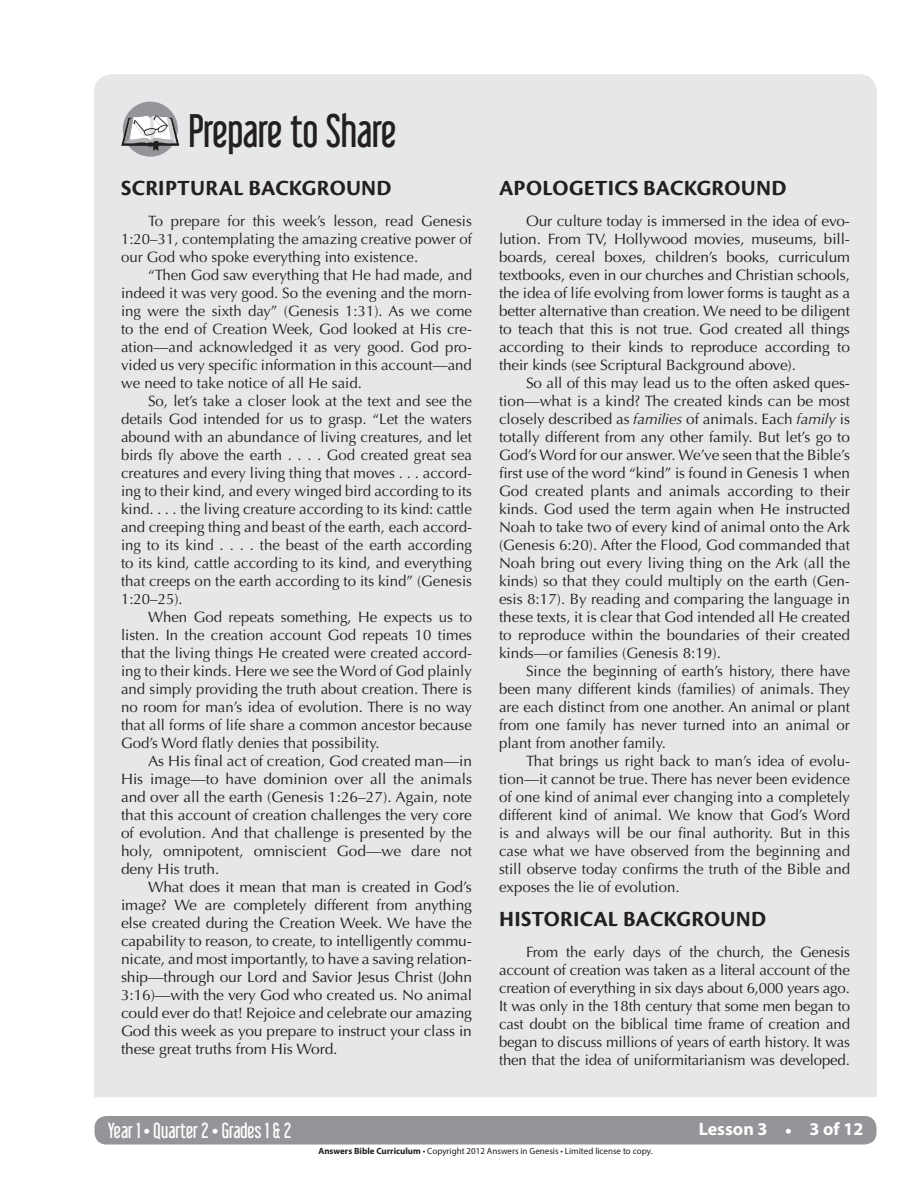
<style>
.page{position:relative;width:918px;height:1188px;background:#fff}
.page>*{position:absolute;margin:0;border:0;box-sizing:border-box;transform-origin:0 0}
.t1{font:42px "Libel Suit";color:#231f20}
.t2{font:700 22.5px "Cronos Pro";letter-spacing:.01em;color:#231f20}
.t3{font:19.5px "Libel Suit";color:#fff}
.t4{font:700 18px "Myriad Pro";color:#fff}
.t5{font:15px/18px "Optima LT Std";color:#231f20;text-align:justify}
.t6{font:15px/18px "Optima LT Std";color:#231f20;text-align:justify;scale:1.04 1}
.t7{font:9px "Myriad Pro";color:#231f20}
.s1{font-style:italic}
.s2{font-family:"Libel Suit";font-weight:400;font-size:19.5px}
.s3{font-weight:700}
</style>
<div class="page">
<div style="left:94px;top:1116px;width:783px;height:28px;background:#939598;border-radius:12px"></div>
<div style="left:94px;top:74px;width:783px;height:1023px;background:#e6e7e9"></div>
<div style="left:123px;top:102px;width:55px;height:55px;background:#939598;border-radius:50%"></div>
<svg style="left:121px;top:115px;width:58px;height:36px"></svg>
<h1 class="t1" style="left:189px;top:106px;width:209px">Prepare to Share</h1>
<h2 class="t2" style="left:121px;top:175px;width:272px">SCRIPTURAL BACKGROUND</h2>
<p class="t5" style="left:121px;top:212px;width:352px;text-indent:27px">To prepare for this week’s lesson, read Genesis 1:20–31, contemplating the amazing creative power of our God who spoke everything into existence.</p>
<p class="t5" style="left:121px;top:266px;width:353px;text-indent:27px">“Then God saw everything that He had made, and indeed it was very good. So the evening and the morn&shy;ing were the sixth day” (Genesis 1:31). As we come to the end of Creation Week, God looked at His cre&shy;ation—and acknowledged it as very good. God pro&shy;vided us very specific information in this account—and we need to take notice of all He said.</p>
<p class="t5" style="left:121px;top:392px;width:353px;text-indent:27px">So, let’s take a closer look at the text and see the details God intended for us to grasp. “Let the waters abound with an abundance of living creatures, and let birds fly above the earth . . . . God created great sea creatures and every living thing that moves . . . accord&shy;ing to their kind, and every winged bird according to its kind. . . . the living creature according to its kind: cattle and creeping thing and beast of the earth, each accord&shy;ing to its kind . . . . the beast of the earth according to its kind, cattle according to its kind, and everything that creeps on the earth according to its kind” (Genesis 1:20–25).</p>
<p class="t5" style="left:121px;top:608px;width:353px;text-indent:27px">When God repeats something, He expects us to listen. In the creation account God repeats 10 times that the living things He created were created accord&shy;ing to their kinds. Here we see the Word of God plainly and simply providing the truth about creation. There is no room for man’s idea of evolution. There is no way that all forms of life share a common ancestor because God’s Word flatly denies that possibility.</p>
<p class="t5" style="left:121px;top:752px;width:353px;text-indent:27px">As His final act of creation, God created man—in His image—to have dominion over all the animals and over all the earth (Genesis 1:26–27). Again, note that this account of creation challenges the very core of evolution. And that challenge is presented by the holy, omnipotent, omniscient God—we dare not deny His truth.</p>
<p class="t6" style="left:121px;top:878px;width:339px;text-indent:27px">What does it mean that man is created in God’s image? We are completely different from anything else created during the Creation Week. We have the capability to reason, to create, to intelligently commu&shy;nicate, and most importantly, to have a saving relation&shy;ship—through our Lord and Savior Jesus Christ (John 3:16)—with the very God who created us. No animal could ever do that! Rejoice and celebrate our amazing God this week as you prepare to instruct your class in these great truths from His Word.</p>
<h2 class="t2" style="left:499px;top:175px;width:289px">APOLOGETICS BACKGROUND</h2>
<p class="t5" style="left:499px;top:212px;width:353px;text-indent:27px">Our culture today is immersed in the idea of evo&shy;lution. From TV, Hollywood movies, museums, bill&shy;boards, cereal boxes, children’s books, curriculum textbooks, even in our churches and Christian schools, the idea of life evolving from lower forms is taught as a better alternative than creation. We need to be diligent to teach that this is not true. God created all things according to their kinds to reproduce according to their kinds (see Scriptural Background above).</p>
<p class="t5" style="left:499px;top:374px;width:353px;text-indent:27px">So all of this may lead us to the often asked ques&shy;tion—what is a kind? The created kinds can be most closely described as <span class="s1">families</span> of animals. Each <span class="s1">family</span> is totally different from any other family. But let’s go to God’s Word for our answer. We’ve seen that the Bible’s first use of the word “kind” is found in Genesis 1 when God created plants and animals according to their kinds. God used the term again when He instructed Noah to take two of every kind of animal onto the Ark (Genesis 6:20). After the Flood, God commanded that Noah bring out every living thing on the Ark (all the kinds) so that they could multiply on the earth (Gen&shy;esis 8:17). By reading and comparing the language in these texts, it is clear that God intended all He created to reproduce within the boundaries of their created kinds—or families (Genesis 8:19).</p>
<p class="t5" style="left:499px;top:662px;width:353px;text-indent:27px">Since the beginning of earth’s history, there have been many different kinds (families) of animals. They are each distinct from one another. An animal or plant from one family has never turned into an animal or plant from another family.</p>
<p class="t5" style="left:499px;top:752px;width:353px;text-indent:27px">That brings us right back to man’s idea of evolu&shy;tion—it cannot be true. There has never been evidence of one kind of animal ever changing into a completely different kind of animal. We know that God’s Word is and always will be our final authority. But in this case what we have observed from the beginning and still observe today confirms the truth of the Bible and exposes the lie of evolution.</p>
<h2 class="t2" style="left:499px;top:906px;width:269px">HISTORICAL BACKGROUND</h2>
<p class="t5" style="left:499px;top:943px;width:353px;text-indent:27px">From the early days of the church, the Genesis account of creation was taken as a literal account of the creation of everything in six days about 6,000 years ago.<br>It was only in the 18th century that some men began to cast doubt on the biblical time frame of creation and began to discuss millions of years of earth history. It was then that the idea of uniformitarianism was developed.</p>
<h3 class="t3" style="left:108px;top:1118px;width:185px">Year 1 • Quarter 2 • Grades 1 &amp; 2</h3>
<p class="t4" style="left:699px;top:1118px;width:166px">Lesson 3 <span class="s2">•</span> 3 of 12</p>
<p class="t7" style="left:318px;top:1145px;width:336px"><span class="s3">Answers Bible Curriculum</span> • Copyright 2012 Answers in Genesis • Limited license to copy.</p>
</div>
